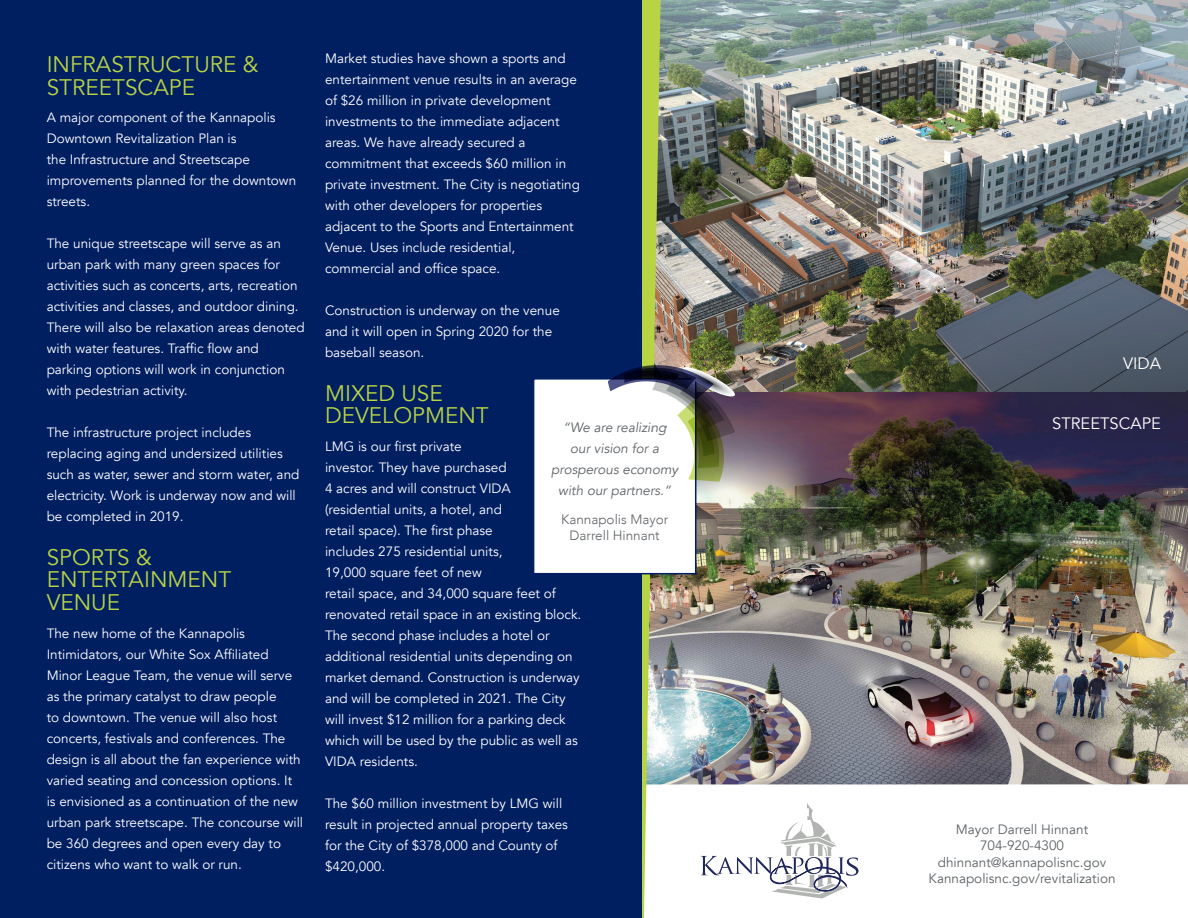
<style>
.page{position:relative;width:1188px;height:918px;background:#fff}
.page>*{position:absolute;margin:0;border:0;box-sizing:border-box;transform-origin:0 0}
.t1{font:22.5px/22.5px "Avenir";color:#b8d344}
.t2{font:16.5px "Avenir";color:#fff}
.t3{font:13.5px/21px "Avenir";color:#fff}
.t4{font:13.5px "Avenir";color:#5e6367}
.t5{font:italic 13.5px/21px "Avenir";color:#5e6367;text-align:center}
.t6{font:300 13.5px/16.2px "Avenir";color:#5e6367;text-align:center}
</style>
<div class="page">
<img style="left:661px;top:0;width:527px;height:784px">
<svg style="left:701px;top:803px;width:157px;height:96px"></svg>
<img style="left:642px;top:0;width:19px;height:918px">
<div style="left:0;top:0;width:642px;height:918px;background:#001f61"></div>
<div style="left:534px;top:379px;width:162px;height:195px;background:#fff"></div>
<div style="left:533px;top:378px;width:163px;height:196px;border:2px solid #001f61"></div>
<img style="left:608px;top:357px;width:128px;height:125px">
<p class="t1" style="left:47px;top:54px;width:213px">INFRASTRUCTURE &amp;<br>STREETSCAPE</p>
<p class="t3" style="left:47px;top:108px;width:251px">A major component of the Kannapolis<br>Downtown Revitalization Plan is<br>the Infrastructure and Streetscape improvements planned for the downtown streets.</p>
<p class="t3" style="left:47px;top:234px;width:259px">The unique streetscape will serve as an urban park with many green spaces for activities such as concerts, arts, recreation activities and classes, and outdoor dining.<br>There will also be relaxation areas denoted with water features. Traffic flow and parking options will work in conjunction with pedestrian activity.</p>
<p class="t3" style="left:47px;top:423px;width:254px">The infrastructure project includes replacing aging and undersized utilities such as water, sewer and storm water, and electricity. Work is underway now and will be completed in 2019.</p>
<p class="t1" style="left:47px;top:546px;width:186px">SPORTS &amp;<br>ENTERTAINMENT<br>VENUE</p>
<p class="t3" style="left:47px;top:623px;width:258px">The new home of the Kannapolis Intimidators, our White Sox Affiliated Minor League Team, the venue will serve as the primary catalyst to draw people<br>to downtown. The venue will also host concerts, festivals and conferences. The design is all about the fan experience with varied seating and concession options. It is envisioned as a continuation of the new urban park streetscape. The concourse will be 360 degrees and open every day to citizens who want to walk or run.</p>
<p class="t3" style="left:325px;top:48px;width:256px">Market studies have shown a sports and entertainment venue results in an average of $26 million in private development investments to the immediate adjacent areas. We have already secured a commitment that exceeds $60 million in private investment. The City is negotiating with other developers for properties adjacent to the Sports and Entertainment Venue. Uses include residential, commercial and office space.</p>
<p class="t3" style="left:325px;top:300px;width:236px">Construction is underway on the venue and it will open in Spring 2020 for the baseball season.</p>
<p class="t1" style="left:325px;top:382px;width:165px">MIXED USE<br>DEVELOPMENT</p>
<p class="t3" style="left:325px;top:436px;width:258px">LMG is our first private<br>investor. They have purchased<br>4 acres and will construct VIDA<br>(residential units, a hotel, and<br>retail space). The first phase<br>includes 275 residential units,<br>19,000 square feet of new<br>retail space, and 34,000 square feet of renovated retail space in an existing block.<br>The second phase includes a hotel or additional residential units depending on market demand. Construction is underway and will be completed in 2021. The City will invest $12 million for a parking deck which will be used by the public as well as VIDA residents.</p>
<p class="t3" style="left:325px;top:793px;width:244px">The $60 million investment by LMG will result in projected annual property taxes for the City of $378,000 and County of $420,000.</p>
<p class="t5" style="left:563px;top:417px;width:105px">“We are realizing</p>
<p class="t5" style="left:570px;top:438px;width:90px">our vision for a</p>
<p class="t5" style="left:551px;top:459px;width:128px">prosperous economy with our partners.”</p>
<p class="t6" style="left:561px;top:511px;width:109px">Kannapolis Mayor<br>Darrell Hinnant</p>
<p class="t2" style="left:1123px;top:353px;width:39px">VIDA</p>
<p class="t2" style="left:1052px;top:413px;width:110px">STREETSCAPE</p>
<p class="t4" style="left:956px;top:821px;width:134px">Mayor Darrell Hinnant</p>
<p class="t4" style="left:980px;top:838px;width:86px">704-920-4300</p>
<p class="t4" style="left:938px;top:854px;width:170px">dhinnant@kannapolisnc.gov</p>
<p class="t4" style="left:929px;top:870px;width:188px">Kannapolisnc.gov/revitalization</p>
</div>
